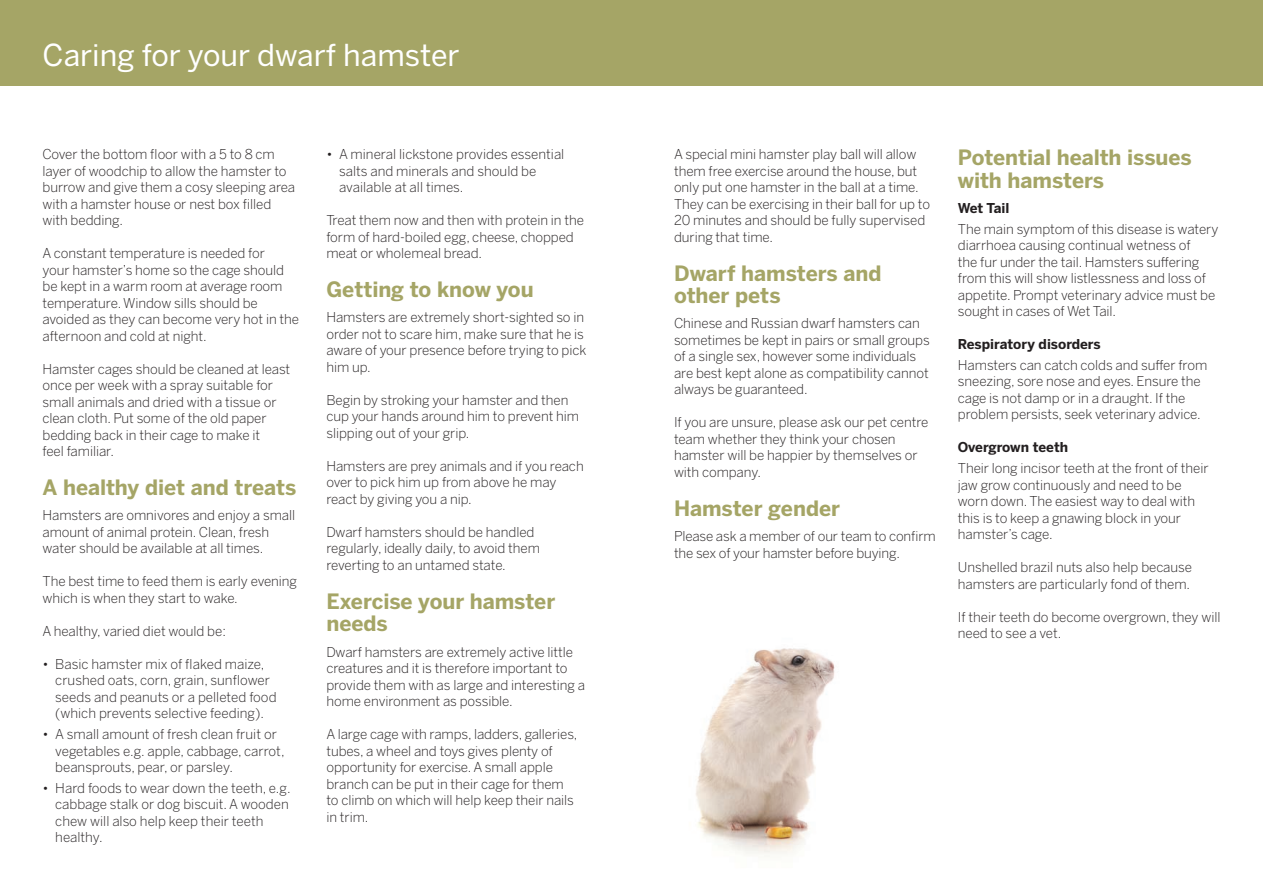
<style>
.page{position:relative;width:1263px;height:893px;background:#fff}
.page>*{position:absolute;margin:0;border:0;box-sizing:border-box;transform-origin:0 0}
.t1{font:30px "Benton Sans";color:#fff}
.t2{font:700 21px/22.5px "Benton Sans";letter-spacing:-.005em;color:#a5a566}
.t3{font:300 13.5px/16.5px "Benton Sans";letter-spacing:-.005em;color:#231f20}
.t4{font:700 13.5px "Benton Sans";color:#231f20}
</style>
<div class="page">
<div style="left:0;top:0;width:1263px;height:85px;background:#a5a566"></div>
<img style="left:696px;top:648px;width:139px;height:209px">
<h1 class="t1" style="left:43px;top:37px;width:419px">Caring for your dwarf hamster</h1>
<p class="t3" style="left:43px;top:146px;width:254px">Cover the bottom floor with a 5 to 8 cm layer of woodchip to allow the hamster to burrow and give them a cosy sleeping area with a hamster house or nest box filled with bedding.</p>
<p class="t3" style="left:43px;top:245px;width:258px">A constant temperature is needed for<br>your hamster’s home so the cage should be kept in a warm room at average room temperature. Window sills should be avoided as they can become very hot in the afternoon and cold at night.</p>
<p class="t3" style="left:43px;top:361px;width:249px">Hamster cages should be cleaned at least once per week with a spray suitable for small animals and dried with a tissue or clean cloth. Put some of the old paper bedding back in their cage to make it<br>feel familiar.</p>
<h2 class="t2" style="left:43px;top:477px;width:255px">A healthy diet and treats</h2>
<p class="t3" style="left:43px;top:507px;width:254px">Hamsters are omnivores and enjoy a small amount of animal protein. Clean, fresh water should be available at all times.</p>
<p class="t3" style="left:43px;top:573px;width:256px">The best time to feed them is early evening which is when they start to wake.</p>
<p class="t3" style="left:43px;top:623px;width:185px">A healthy, varied diet would be:</p>
<p class="t3" style="left:55px;top:656px;width:223px;text-indent:-13px">• Basic hamster mix of flaked maize, crushed oats, corn, grain, sunflower seeds and peanuts or a pelleted food (which prevents selective feeding).</p>
<p class="t3" style="left:55px;top:726px;width:231px;text-indent:-13px">• A small amount of fresh clean fruit or vegetables e.g. apple, cabbage, carrot, beansprouts, pear, or parsley.</p>
<p class="t3" style="left:55px;top:780px;width:237px;text-indent:-13px">• Hard foods to wear down the teeth, e.g. cabbage stalk or dog biscuit. A wooden chew will also help keep their teeth healthy.</p>
<p class="t3" style="left:339px;top:146px;width:227px;text-indent:-13px">• A mineral lickstone provides essential salts and minerals and should be available at all times.</p>
<p class="t3" style="left:326px;top:212px;width:259px">Treat them now and then with protein in the form of hard-boiled egg, cheese, chopped meat or wholemeal bread.</p>
<h2 class="t2" style="left:326px;top:279px;width:209px">Getting to know you</h2>
<p class="t3" style="left:326px;top:309px;width:262px">Hamsters are extremely short-sighted so in order not to scare him, make sure that he is aware of your presence before trying to pick him up.</p>
<p class="t3" style="left:326px;top:392px;width:254px">Begin by stroking your hamster and then cup your hands around him to prevent him slipping out of your grip.</p>
<p class="t3" style="left:326px;top:458px;width:259px">Hamsters are prey animals and if you reach over to pick him up from above he may react by giving you a nip.</p>
<p class="t3" style="left:326px;top:524px;width:215px">Dwarf hamsters should be handled regularly, ideally daily, to avoid them reverting to an untamed state.</p>
<h2 class="t2" style="left:326px;top:590px;width:230px">Exercise your hamster needs</h2>
<p class="t3" style="left:326px;top:643px;width:260px">Dwarf hamsters are extremely active little creatures and it is therefore important to provide them with as large and interesting a home environment as possible.</p>
<p class="t3" style="left:326px;top:726px;width:253px">A large cage with ramps, ladders, galleries, tubes, a wheel and toys gives plenty of opportunity for exercise. A small apple branch can be put in their cage for them to climb on which will help keep their nails in trim.</p>
<p class="t3" style="left:674px;top:146px;width:258px">A special mini hamster play ball will allow them free exercise around the house, but only put one hamster in the ball at a time.<br>They can be exercising in their ball for up to 20 minutes and should be fully supervised during that time.</p>
<h2 class="t2" style="left:674px;top:262px;width:209px">Dwarf hamsters and other pets</h2>
<p class="t3" style="left:674px;top:315px;width:257px">Chinese and Russian dwarf hamsters can sometimes be kept in pairs or small groups of a single sex, however some individuals are best kept alone as compatibility cannot always be guaranteed.</p>
<p class="t3" style="left:674px;top:414px;width:256px">If you are unsure, please ask our pet centre team whether they think your chosen hamster will be happier by themselves or with company.</p>
<h2 class="t2" style="left:674px;top:497px;width:167px">Hamster gender</h2>
<p class="t3" style="left:674px;top:528px;width:263px">Please ask a member of our team to confirm the sex of your hamster before buying.</p>
<h2 class="t2" style="left:958px;top:147px;width:235px">Potential health issues with hamsters</h2>
<p class="t4" style="left:958px;top:199px;width:53px">Wet Tail</p>
<p class="t3" style="left:958px;top:220px;width:262px">The main symptom of this disease is watery diarrhoea causing continual wetness of<br>the fur under the tail. Hamsters suffering from this will show listlessness and loss of appetite. Prompt veterinary advice must be sought in cases of Wet Tail.</p>
<p class="t4" style="left:958px;top:336px;width:144px">Respiratory disorders</p>
<p class="t3" style="left:958px;top:357px;width:251px">Hamsters can catch colds and suffer from sneezing, sore nose and eyes. Ensure the cage is not damp or in a draught. If the problem persists, seek veterinary advice.</p>
<p class="t4" style="left:958px;top:439px;width:112px">Overgrown teeth</p>
<p class="t3" style="left:958px;top:460px;width:252px">Their long incisor teeth at the front of their jaw grow continuously and need to be worn down. The easiest way to deal with this is to keep a gnawing block in your hamster’s cage.</p>
<p class="t3" style="left:958px;top:559px;width:236px">Unshelled brazil nuts also help because hamsters are particularly fond of them.</p>
<p class="t3" style="left:958px;top:608px;width:264px">If their teeth do become overgrown, they will need to see a vet.</p>
</div>
